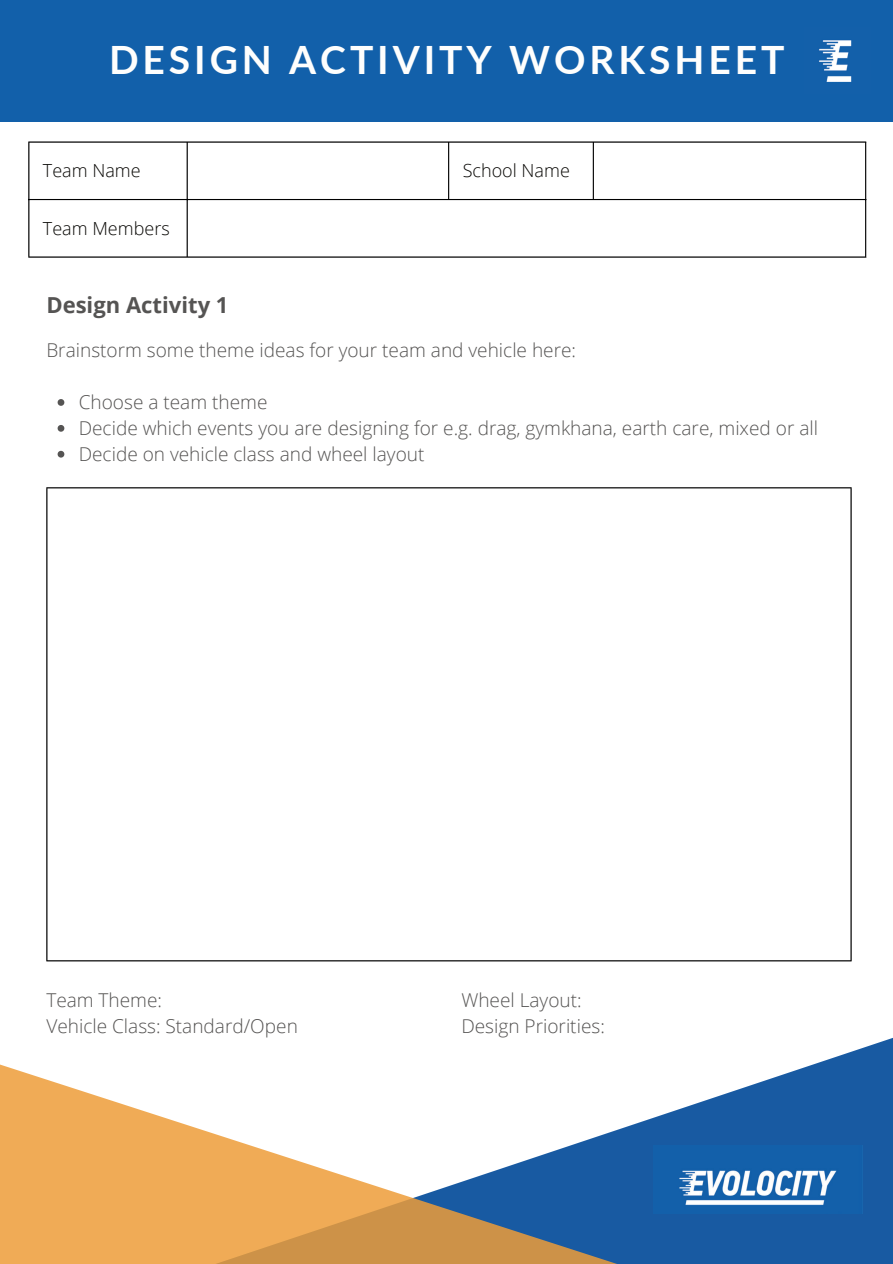
<style>
.page{position:relative;width:893px;height:1264px;background:#fff}
.page>*{position:absolute;margin:0;border:0;box-sizing:border-box;transform-origin:0 0}
.t1{font:700 39px "Lato";letter-spacing:.1em;color:#fefefd}
.t2{font:700 22.05px "Open Sans";color:#555453}
.t3{font:300 19.05px/25.8px "Open Sans";color:#555453}
.t4{font:300 18px "Open Sans";color:#080704}
</style>
<div class="page">
<div style="left:0;top:0;width:892px;height:121px;background:#1260aa"></div>
<img style="left:819px;top:40px;width:33px;height:42px">
<svg style="left:758px;top:1038px;width:134px;height:225px;background:#366fae"></svg>
<svg style="left:0;top:1064px;width:758px;height:199px"></svg>
<img style="left:653px;top:1145px;width:209px;height:68px">
<hr style="left:28px;top:143px;width:1px;height:113px;background:#000">
<hr style="left:187px;top:143px;width:1px;height:113px;background:#000">
<hr style="left:448px;top:143px;width:1px;height:56px;background:#000">
<hr style="left:592px;top:143px;width:2px;height:56px;background:#000">
<hr style="left:865px;top:143px;width:1px;height:113px;background:#000">
<hr style="left:28px;top:141px;width:838px;height:2px;background:#000">
<hr style="left:28px;top:199px;width:838px;height:1px;background:#000">
<hr style="left:28px;top:256px;width:838px;height:1px;background:#000">
<svg style="left:58px;top:399px;width:6px;height:7px"></svg>
<svg style="left:58px;top:425px;width:6px;height:6px"></svg>
<svg style="left:58px;top:451px;width:6px;height:6px"></svg>
<hr style="left:46px;top:488px;width:1px;height:472px;background:#000">
<hr style="left:850px;top:488px;width:1px;height:472px;background:#000">
<hr style="left:46px;top:487px;width:805px;height:1px;background:#000">
<hr style="left:46px;top:960px;width:805px;height:1px;background:#000">
<h1 class="t1" style="left:109px;top:31px;width:676px">DESIGN ACTIVITY WORKSHEET</h1>
<p class="t4" style="left:43px;top:159px;width:99px">Team Name</p>
<p class="t4" style="left:462px;top:159px;width:109px">School Name</p>
<p class="t4" style="left:43px;top:216px;width:128px">Team Members</p>
<p class="t2" style="left:46px;top:289px;width:184px">Design Activity 1</p>
<p class="t3" style="left:46px;top:337px;width:531px">Brainstorm some theme ideas for your team and vehicle here:</p>
<p class="t3" style="left:79px;top:389px;width:740px">Choose a team theme<br>Decide which events you are designing for e.g. drag, gymkhana, earth care, mixed or all<br>Decide on vehicle class and wheel layout</p>
<p class="t3" style="left:46px;top:986px;width:253px">Team Theme:<br>Vehicle Class: Standard/Open</p>
<p class="t3" style="left:461px;top:986px;width:145px">Wheel Layout:<br>Design Priorities:</p>
</div>
